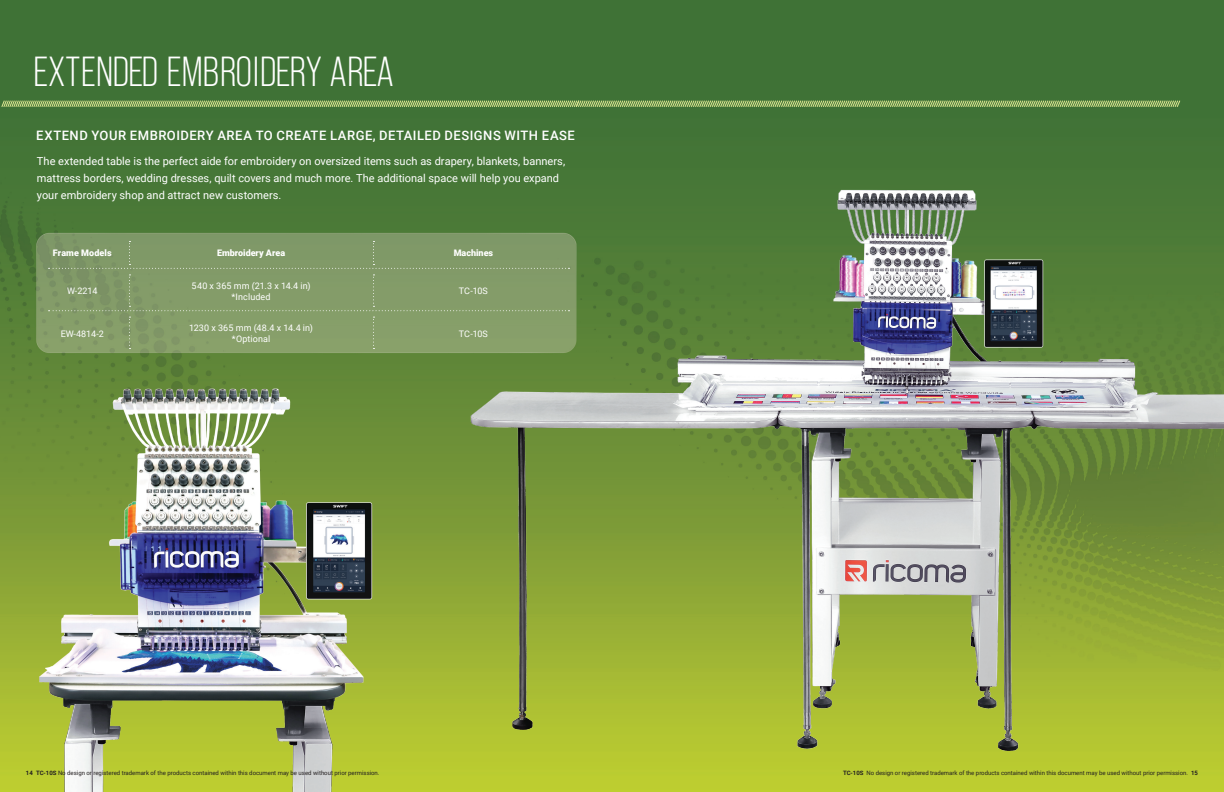
<style>
.page{position:relative;width:1224px;height:792px;background:#fff}
.page>*{position:absolute;margin:0;border:0;box-sizing:border-box;transform-origin:0 0}
.t1{font:42px "Bebas Neue Pro";letter-spacing:-.005em;color:#fff}
.t2{font:500 13px "Roboto";letter-spacing:.04em;color:#fff}
.Regular_Body_text{font:11px/17px "Roboto";letter-spacing:.005em;color:#fff}
.t3{font:9px "Roboto";letter-spacing:.01em;color:#fff}
.Regular_Body_text-2{font:900 9px "Roboto";color:#fff}
.Body_Text_for_chart{font:900 9px "Roboto";letter-spacing:.015em;color:#fff}
.t4{font:6px "Roboto";color:#231f20}
.t5{font:700 6px "Roboto";color:#231f20}
.s1{font-weight:700}
</style>
<div class="page">
<img style="left:0;top:0;width:1224px;height:792px">
<svg style="left:1px;top:100px;width:1180px;height:8px;background:#7c9f5a"></svg>
<img style="left:20px;top:376px;width:385px;height:416px">
<svg style="left:129px;top:317px;width:2px;height:32px"></svg>
<img style="left:457px;top:179px;width:767px;height:579px">
<div style="left:49px;top:241px;width:520px;height:70px;background:#829a68"></div>
<svg style="left:373px;top:317px;width:2px;height:32px"></svg>
<p class="t1" style="left:33px;top:48px;width:362px">EXTENDED EMBROIDERY AREA</p>
<p class="t2" style="left:36px;top:127px;width:540px">EXTEND YOUR EMBROIDERY AREA TO CREATE LARGE, DETAILED DESIGNS WITH EASE</p>
<p class="Regular_Body_text" style="left:37px;top:152px;width:530px">The extended table is the perfect aide for embroidery on oversized items such as drapery, blankets, banners, mattress borders, wedding dresses, quilt covers and much more. The additional space will help you expand your embroidery shop and attract new customers.</p>
<p class="Body_Text_for_chart" style="left:53px;top:246px;width:60px">Frame Models</p>
<p class="Regular_Body_text-2" style="left:217px;top:246px;width:70px">Embroidery Area</p>
<p class="Regular_Body_text-2" style="left:454px;top:246px;width:41px">Machines</p>
<p class="t3" style="left:67px;top:285px;width:32px">W-2214</p>
<p class="t3" style="left:192px;top:279px;width:121px">540 x 365 mm (21.3 x 14.4 in)</p>
<p class="t3" style="left:232px;top:290px;width:41px">*Included</p>
<p class="t3" style="left:459px;top:285px;width:31px">TC-10S</p>
<p class="t3" style="left:61px;top:327px;width:45px">EW-4814-2</p>
<p class="t3" style="left:189px;top:322px;width:125px">1230 x 365 mm (48.4 x 14.4 in)</p>
<p class="t3" style="left:232px;top:333px;width:40px">*Optional</p>
<p class="t3" style="left:459px;top:327px;width:31px">TC-10S</p>
<p class="t5" style="left:26px;top:768px;width:8px">14</p>
<p class="t4" style="left:36px;top:768px;width:345px"><span class="s1">TC-10S</span> No design or registered trademark of the products contained within this document may be used without prior permission.</p>
<p class="t4" style="left:843px;top:768px;width:347px"><span class="s1">TC-10S</span> No design or registered trademark of the products contained within this document may be used without prior permission.</p>
<p class="t5" style="left:1191px;top:768px;width:8px">15</p>
</div>
